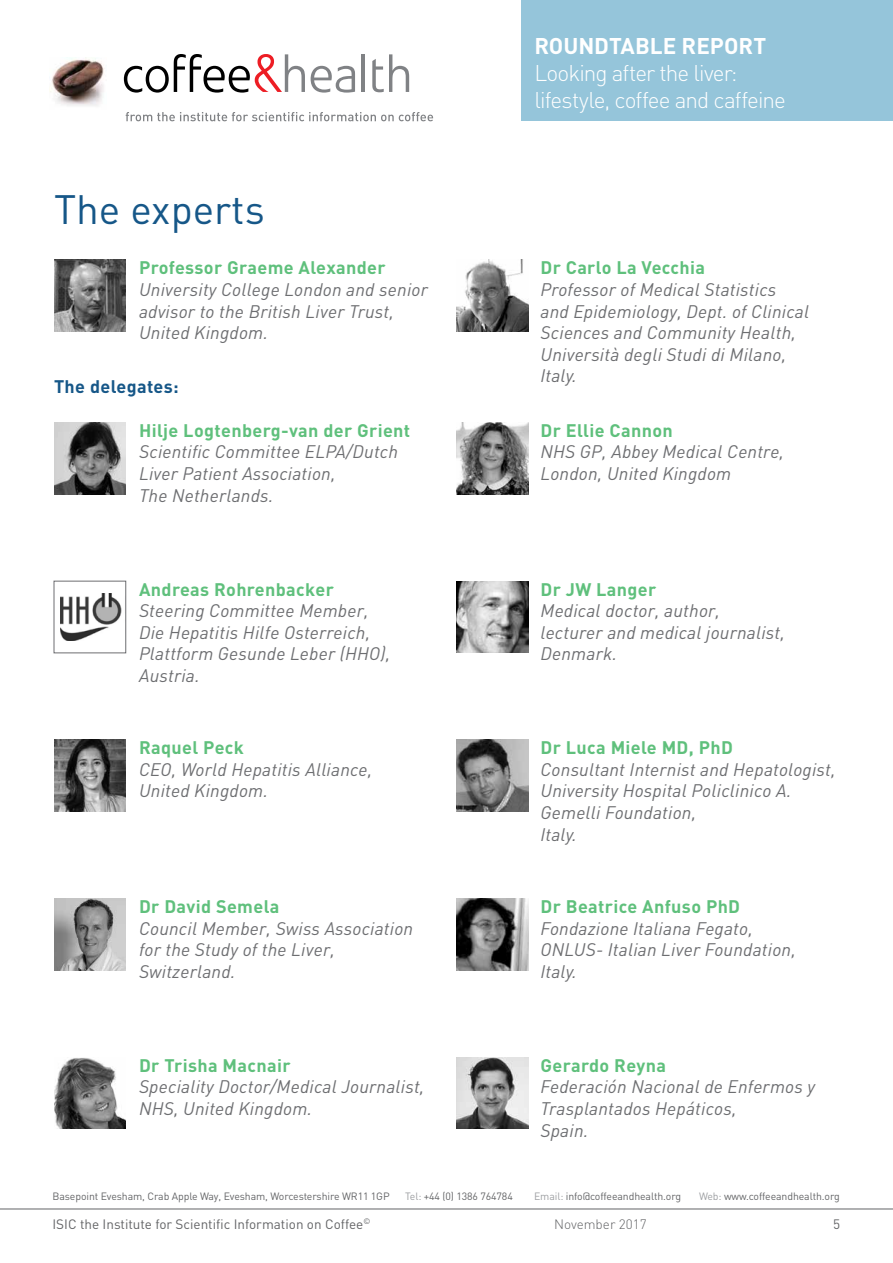
<style>
.page{position:relative;width:893px;height:1263px;background:#fff}
.page>*{position:absolute;margin:0;border:0;box-sizing:border-box;transform-origin:0 0}
.t1{font:40.5px "DIN";color:#165788}
.t2{font:300 22.5px/27px "DIN";letter-spacing:-.04em;color:#fff}
.t3{font:700 22.5px "DIN";letter-spacing:-.005em;color:#fff}
.t4{font:italic 18px/21.6px "DIN";letter-spacing:.01em;color:#6d6e71}
.t5{font:700 18px "DIN";letter-spacing:.02em;color:#5fc07c}
.t6{font:700 18px "DIN";letter-spacing:.02em;color:#165788}
.t7{font:13.5px "DIN";color:#636466}
.t8{font:300 13.5px "DIN";color:#636466}
.t9{font:10.5px "DIN";letter-spacing:-.01em;color:#636466}
.s1{color:#9d9fa2}
</style>
<div class="page">
<hr style="left:0;top:1209px;width:893px;height:1px;background:#636466">
<div style="left:522px;top:0;width:371px;height:121px;background:#95c5da"></div>
<svg style="left:124px;top:54px;width:181px;height:39px"></svg>
<svg style="left:311px;top:66px;width:44px;height:27px"></svg>
<hr style="left:362px;top:54px;width:3px;height:38px;background:#808285">
<svg style="left:372px;top:54px;width:37px;height:38px"></svg>
<img style="left:50px;top:58px;width:54px;height:48px">
<svg style="left:126px;top:112px;width:307px;height:9px"></svg>
<img style="left:54px;top:422px;width:72px;height:72px">
<img style="left:456px;top:422px;width:72px;height:72px">
<img style="left:54px;top:260px;width:72px;height:72px">
<img style="left:456px;top:260px;width:72px;height:72px">
<img style="left:61px;top:593px;width:61px;height:48px">
<div style="left:54px;top:581px;width:72px;height:72px;border:1px solid #6d6e71"></div>
<img style="left:456px;top:581px;width:72px;height:72px">
<img style="left:54px;top:740px;width:72px;height:71px">
<img style="left:456px;top:740px;width:72px;height:71px">
<img style="left:54px;top:899px;width:72px;height:71px">
<img style="left:456px;top:899px;width:72px;height:71px">
<img style="left:54px;top:1058px;width:72px;height:71px">
<img style="left:456px;top:1057px;width:72px;height:72px">
<h1 class="t1" style="left:54px;top:184px;width:212px">The experts</h1>
<p class="t5" style="left:139px;top:256px;width:248px">Professor Graeme Alexander</p>
<p class="t4" style="left:139px;top:278px;width:290px">University College London and senior advisor to the British Liver Trust,<br>United Kingdom.</p>
<p class="t6" style="left:54px;top:375px;width:126px">The delegates:</p>
<p class="t5" style="left:139px;top:418px;width:273px">Hilje Logtenberg-van der Grient</p>
<p class="t4" style="left:139px;top:441px;width:261px">Scientific Committee ELPA/Dutch<br>Liver Patient Association,<br>The Netherlands.</p>
<p class="t5" style="left:139px;top:577px;width:196px">Andreas Rohrenbacker</p>
<p class="t4" style="left:139px;top:600px;width:253px">Steering Committee Member,<br>Die Hepatitis Hilfe Osterreich,<br>Plattform Gesunde Leber (HHO),<br>Austria.</p>
<p class="t5" style="left:139px;top:736px;width:106px">Raquel Peck</p>
<p class="t4" style="left:139px;top:758px;width:235px">CEO, World Hepatitis Alliance,<br>United Kingdom.</p>
<p class="t5" style="left:139px;top:895px;width:142px">Dr David Semela</p>
<p class="t4" style="left:139px;top:917px;width:276px">Council Member, Swiss Association for the Study of the Liver,<br>Switzerland.</p>
<p class="t5" style="left:139px;top:1053px;width:153px">Dr Trisha Macnair</p>
<p class="t4" style="left:139px;top:1076px;width:287px">Speciality Doctor/Medical Journalist,<br>NHS, United Kingdom.</p>
<p class="t3" style="left:534px;top:31px;width:233px">ROUNDTABLE REPORT</p>
<p class="t2" style="left:534px;top:59px;width:253px">Looking after the liver: lifestyle, coffee and caffeine</p>
<p class="t5" style="left:540px;top:256px;width:166px">Dr Carlo La Vecchia</p>
<p class="t4" style="left:540px;top:278px;width:270px">Professor of Medical Statistics and Epidemiology, Dept. of Clinical<br>Sciences and Community Health,<br>Università degli Studi di Milano,<br>Italy.</p>
<p class="t5" style="left:540px;top:418px;width:134px">Dr Ellie Cannon</p>
<p class="t4" style="left:540px;top:441px;width:245px">NHS GP, Abbey Medical Centre,<br>London, United Kingdom</p>
<p class="t5" style="left:540px;top:577px;width:117px">Dr JW Langer</p>
<p class="t4" style="left:540px;top:600px;width:246px">Medical doctor, author, lecturer and medical journalist,<br>Denmark.</p>
<p class="t5" style="left:540px;top:736px;width:194px">Dr Luca Miele MD, PhD</p>
<p class="t4" style="left:540px;top:758px;width:297px">Consultant Internist and Hepatologist,<br>University Hospital Policlinico A.<br>Gemelli Foundation,<br>Italy.</p>
<p class="t5" style="left:540px;top:895px;width:201px">Dr Beatrice Anfuso PhD</p>
<p class="t4" style="left:540px;top:917px;width:257px">Fondazione Italiana Fegato,<br>ONLUS- Italian Liver Foundation,<br>Italy.</p>
<p class="t5" style="left:540px;top:1053px;width:127px">Gerardo Reyna</p>
<p class="t4" style="left:540px;top:1076px;width:276px">Federación Nacional de Enfermos y<br>Trasplantados Hepáticos,<br>Spain.</p>
<p class="t9" style="left:53px;top:1190px;width:339px">Basepoint Evesham, Crab Apple Way, Evesham, Worcestershire WR11 1GP</p>
<p class="t9" style="left:405px;top:1190px;width:109px"><span class="s1">Tel:</span> +44 (0) 1386 764784</p>
<p class="t9" style="left:534px;top:1190px;width:148px"><span class="s1">Email:</span> info@coffeeandhealth.org</p>
<p class="t9" style="left:699px;top:1190px;width:142px"><span class="s1">Web:</span> www.coffeeandhealth.org</p>
<p class="t7" style="left:53px;top:1215px;width:319px">ISIC the Institute for Scientific Information on Coffee<sup>©</sup></p>
<p class="t8" style="left:554px;top:1215px;width:94px">November 2017</p>
<p class="t7" style="left:833px;top:1215px;width:9px">5</p>
</div>
